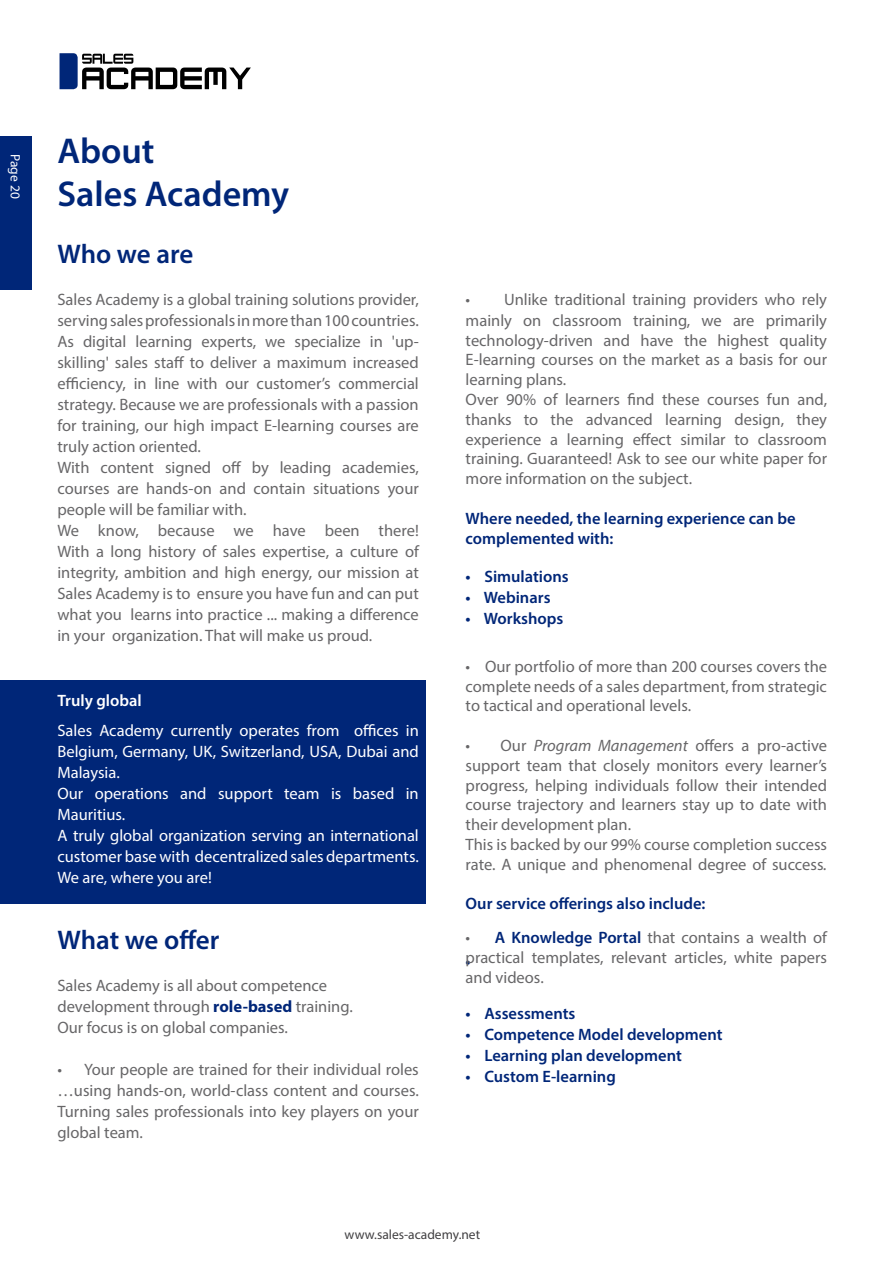
<style>
.page{position:relative;width:893px;height:1263px;background:#fff}
.page>*{position:absolute;margin:0;border:0;box-sizing:border-box;transform-origin:0 0}
.t1{font:600 36px/43.2px "Myriad Pro";color:#002678}
.t2{font:600 27px "Myriad Pro";letter-spacing:-.005em;color:#002678}
.t3{font:16.5px/21px "Myriad Pro";color:#676668}
.t4{font:16.5px/21px "Myriad Pro";color:#fff}
.t5{font:600 16.5px/19.8px "Myriad Pro";color:#002678}
.t6{font:600 16.5px "Myriad Pro";color:#fff}
.t7{font:13.5px "Myriad Pro";color:#414042}
.t8{font:13.5px "Myriad Pro";color:#fff}
.s1{font-style:italic}
.s2{font-weight:700;color:#002678}
.s3{font-weight:600;color:#002678}
</style>
<div class="page">
<div style="left:0;top:136px;width:32px;height:153px;background:#002678"></div>
<svg style="left:60px;top:53px;width:191px;height:36px"></svg>
<div style="left:0;top:680px;width:425px;height:224px;background:#002678"></div>
<p class="t8" style="left:24px;top:154px;width:46px;rotate:90deg">Page 20</p>
<h1 class="t1" style="left:57px;top:128px;width:233px">About<br>Sales Academy</h1>
<h2 class="t2" style="left:57px;top:236px;width:137px">Who we are</h2>
<p class="t3" style="left:57px;top:289px;width:363px">Sales Academy is a global training solutions provider, serving sales professionals in more than 100 countries.<br>As digital learning experts, we specialize in 'up&shy;skilling' sales staff to deliver a maximum increased efficiency, in line with our customer’s commercial strategy. Because we are professionals with a passion for training, our high impact E-learning courses are truly action oriented.<br>With content signed off by leading academies, courses are hands-on and contain situations your people will be familiar with.<br>We know, because we have been there!<br>With a long history of sales expertise, a culture of integrity, ambition and high energy, our mission at Sales Academy is to ensure you have fun and can put what you learns into practice ... making a difference in your organization. That will make us proud.</p>
<p class="t3" style="left:466px;top:289px;width:363px;line-height:20px">• Unlike traditional training providers who rely mainly on classroom training, we are primarily technology-driven and have the highest quality E-learning courses on the market as a basis for our learning plans.<br>Over 90% of learners find these courses fun and, thanks to the advanced learning design, they experience a learning effect similar to classroom training. Guaranteed! Ask to see our white paper for more information on the subject.</p>
<p class="t5" style="left:466px;top:508px;width:332px">Where needed, the learning experience can be complemented with:</p>
<p class="t5" style="left:466px;top:566px;width:105px">• Simulations</p>
<p class="t5" style="left:466px;top:587px;width:86px">• Webinars</p>
<p class="t5" style="left:466px;top:608px;width:99px">• Workshops</p>
<p class="t3" style="left:466px;top:656px;width:363px;line-height:19.8px;text-align:justify">• Our portfolio of more than 200 courses covers the complete needs of a sales department, from strategic to tactical and operational levels.</p>
<p class="t3" style="left:466px;top:735px;width:363px;line-height:19.8px">• Our <span class="s1">Program Management</span> offers a pro-active support team that closely monitors every learner’s progress, helping individuals follow their intended course trajectory and learners stay up to date with their development plan.<br>This is backed by our 99% course completion success rate. A unique and phenomenal degree of success<span class="s1">.</span></p>
<p class="t5" style="left:466px;top:893px;width:241px">Our service offerings also include:</p>
<p class="t3" style="left:466px;top:927px;width:6px">•</p>
<p class="t5" style="left:466px;top:951px;width:7px">•</p>
<p class="t6" style="left:57px;top:690px;width:86px">Truly global</p>
<p class="t4" style="left:57px;top:720px;width:363px">Sales Academy currently operates from offices in Belgium, Germany, UK, Switzerland, USA, Dubai and Malaysia.<br>Our operations and support team is based in Mauritius.<br>A truly global organization serving an international customer base with decentralized sales departments.<br>We are, where you are!</p>
<h2 class="t2" style="left:57px;top:922px;width:163px">What we offer</h2>
<p class="t3" style="left:57px;top:974px;width:297px">Sales Academy is all about competence development through <span class="s2">role-based</span> training.<br>Our focus is on global companies.</p>
<p class="t3" style="left:57px;top:1058px;width:363px;text-align:justify">• Your people are trained for their individual roles …using hands-on, world-class content and courses.<br>Turning sales professionals into key players on your global team.</p>
<p class="t3" style="left:466px;top:927px;width:363px;line-height:19.8px;text-align:justify;text-indent:29px"><span class="s3">A Knowledge Portal</span> that contains a wealth of practical templates, relevant articles, white papers and videos.</p>
<p class="t5" style="left:466px;top:1003px;width:111px">• Assessments</p>
<p class="t5" style="left:466px;top:1024px;width:258px">• Competence Model development</p>
<p class="t5" style="left:466px;top:1045px;width:218px">• Learning plan development</p>
<p class="t5" style="left:466px;top:1066px;width:152px">• Custom E-learning</p>
<p class="t7" style="left:345px;top:1226px;width:137px">www.sales-academy.net</p>
</div>
